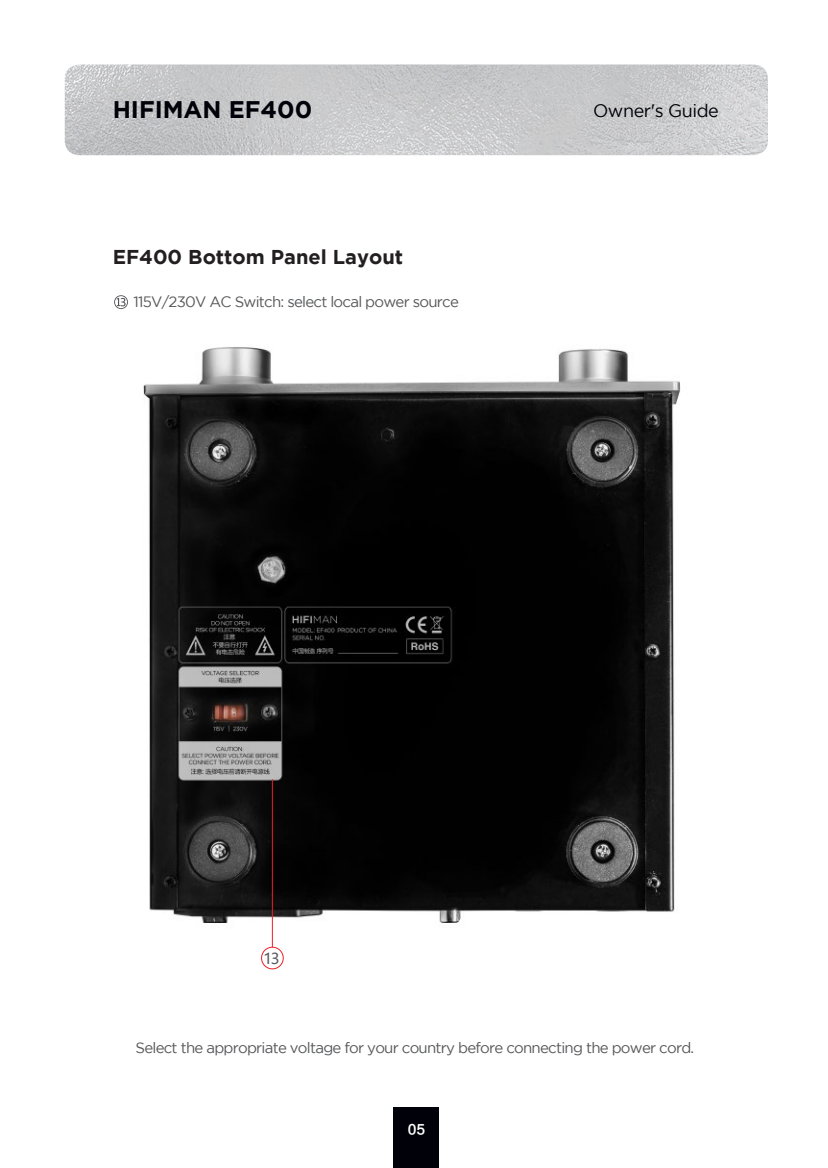
<style>
.page{position:relative;width:828px;height:1168px;background:#fff}
.page>*{position:absolute;margin:0;border:0;box-sizing:border-box;transform-origin:0 0}
.t1{font:700 24px "Gotham";color:#010209}
.t2{font:700 20px "Gotham";color:#231f20}
.t3{font:18px "Gotham";letter-spacing:-.025em;color:#010209}
.t4{font:15px "Gotham";letter-spacing:-.05em;color:#57585a}
.t5{font:15px "Microsoft Ya Hei";color:#57585a}
.t6{font:13.2px "FZLTCHK GBK1 0";color:#fff}
</style>
<div class="page">
<img style="left:143px;top:347px;width:538px;height:623px">
<svg style="left:114px;top:295px;width:14px;height:14px"></svg>
<hr style="left:272px;top:779px;width:1px;height:176px;background:#ee1d23">
<div style="left:261px;top:947px;width:22px;height:22px;background:#fff;border-radius:50%"></div>
<div style="left:261px;top:947px;width:23px;height:22px;border:1px solid #ee1d23;border-radius:50%"></div>
<div style="left:394px;top:1108px;width:45px;height:60px;background:#010209"></div>
<img style="left:65px;top:64px;width:703px;height:91px">
<h1 class="t1" style="left:113px;top:96px;width:201px">HIFIMAN EF400</h1>
<p class="t3" style="left:593px;top:101px;width:127px">Owner's Guide</p>
<h2 class="t2" style="left:113px;top:246px;width:292px">EF400 Bottom Panel Layout</h2>
<p class="t4" style="left:134px;top:294px;width:327px">115V/230V AC Switch: select local power source</p>
<p class="t5" style="left:263px;top:948px;width:17px">13</p>
<p class="t4" style="left:135px;top:1039px;width:560px">Select the appropriate voltage for your country before connecting the power cord.</p>
<p class="t6" style="left:408px;top:1123px;width:19px">05</p>
</div>
